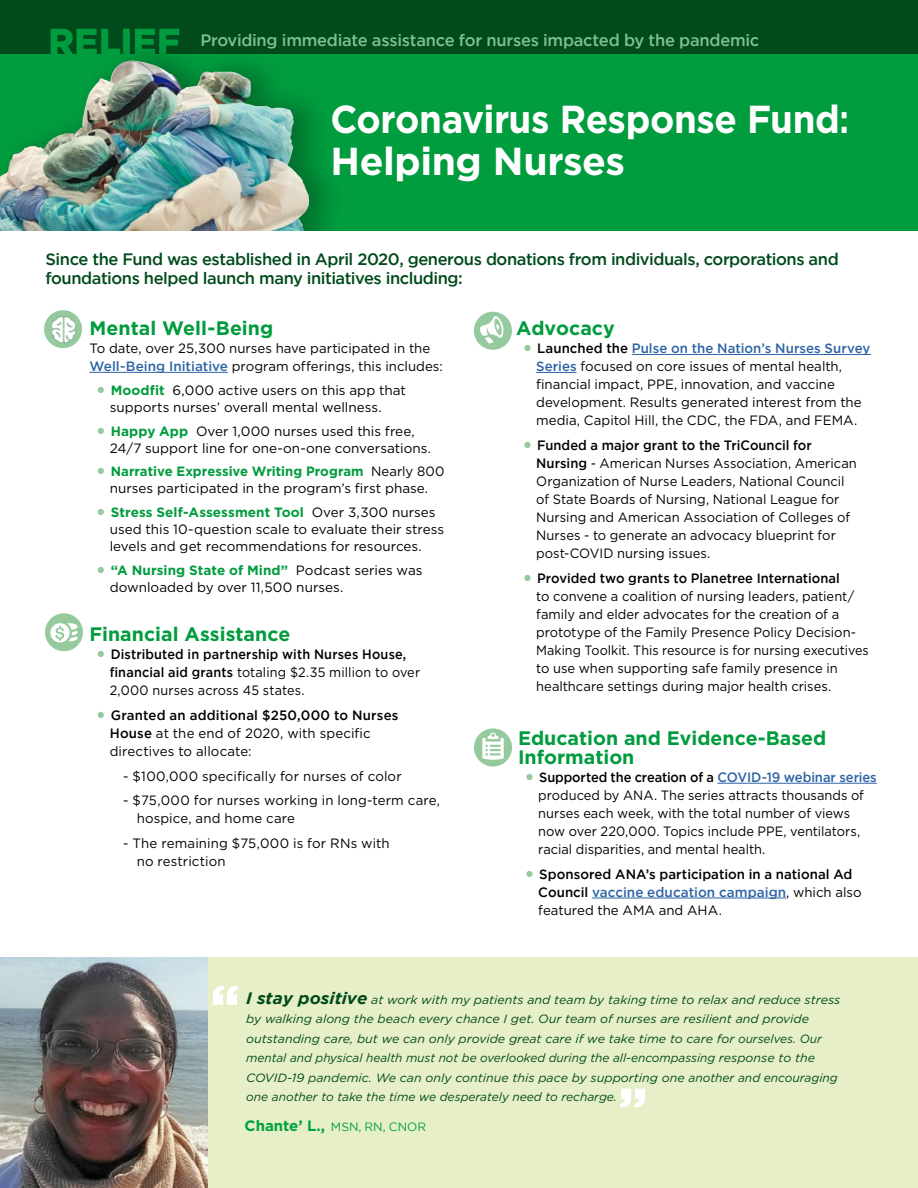
<style>
.page{position:relative;width:918px;height:1188px;background:#fff}
.page>*{position:absolute;margin:0;border:0;box-sizing:border-box;transform-origin:0 0}
.t1{font:700 39px/42px "Gotham HTF";letter-spacing:-.01em;color:#fff;scale:.94 1}
.t2{font:900 37.5px "Gotham HTF";letter-spacing:.01em;color:#009c3e;scale:.95 1}
.t3{font:700 19.5px/19.5px "Gotham HTF";color:#009c3e}
.t4{font:500 16.5px/19.8px "Gotham";letter-spacing:-.025em;color:#004a1b}
.t5{font:500 16.5px "Gotham";letter-spacing:-.015em;color:#7fc18d}
.t6{font:13.5px/18px "Gotham HTF";color:#000}
.t7{font:13.5px/18px "Gotham HTF";color:#000;scale:.96 1}
.t8{font:13.5px/18px "Gotham HTF";color:#000;scale:.95 1}
.t9{font:500 13.5px/18px "Gotham";letter-spacing:.005em;color:#000}
.t10{font:500 13.5px "Gotham";letter-spacing:.005em;color:#000;scale:.96 1}
.t11{font:13.5px/18px "Gotham HTF";color:#000;scale:.94 1}
.t12{font:500 13.5px "Gotham";letter-spacing:.005em;color:#000;scale:.95 1}
.t13{font:500 13.5px "Gotham";letter-spacing:.005em;color:#2f64a5}
.t14{font:500 13.5px "Gotham";letter-spacing:.005em;color:#000;scale:.94 1}
.t15{font:italic 12px/19.5px "Gotham";color:#004a1b;scale:1.04 1}
.t16{font:12px "Gotham";color:#00a23c}
.s1{font-family:"Gotham";font-weight:500;color:#2f64a5}
.s2{color:#95ca9e}
.s3{font-weight:700;color:#009c3e}
.s4{font-family:"Gotham";font-weight:500}
.s5{color:#000}
.s6{color:#2f64a5}
.s7{font-family:"Gotham HTF";font-weight:400}
.s8{font-weight:700;font-size:16.5px}
.s9{font-weight:700;font-size:15px}
</style>
<div class="page">
<div style="left:0;top:0;width:918px;height:230px;background:#009c3e"></div>
<hr style="left:632px;top:354px;width:239px;height:1px;background:#2f64a5">
<hr style="left:536px;top:372px;width:41px;height:1px;background:#2f64a5">
<hr style="left:717px;top:783px;width:160px;height:1px;background:#2f64a5">
<hr style="left:592px;top:898px;width:194px;height:1px;background:#2f64a5">
<hr style="left:89px;top:372px;width:139px;height:1px;background:#2f64a5">
<div style="left:45px;top:613px;width:38px;height:38px;background:#95ca9e;border-radius:50%"></div>
<svg style="left:50px;top:623px;width:28px;height:20px"></svg>
<div style="left:474px;top:312px;width:38px;height:38px;background:#95ca9e;border-radius:50%"></div>
<svg style="left:479px;top:316px;width:25px;height:28px"></svg>
<div style="left:0;top:0;width:918px;height:54px;background:#004a1b"></div>
<div style="left:474px;top:728px;width:38px;height:39px;background:#95ca9e;border-radius:50%"></div>
<svg style="left:482px;top:733px;width:22px;height:27px"></svg>
<div style="left:0;top:957px;width:918px;height:231px;background:#e6efc7"></div>
<img style="left:0;top:957px;width:207px;height:231px">
<svg style="left:213px;top:986px;width:25px;height:19px"></svg>
<svg style="left:620px;top:1089px;width:25px;height:19px"></svg>
<div style="left:44px;top:310px;width:38px;height:38px;background:#95ca9e;border-radius:50%"></div>
<img style="left:49px;top:315px;width:28px;height:28px">
<div style="left:0;top:38px;width:346px;height:192px;background:#000;opacity:.28"></div>
<img style="left:0;top:41px;width:312px;height:189px">
<h2 class="t2" style="left:49px;top:20px;width:140px">RELIEF</h2>
<p class="t5" style="left:200px;top:29px;width:560px">Providing immediate assistance for nurses impacted by the pandemic</p>
<h1 class="t1" style="left:330px;top:97px;width:553px">Coronavirus Response Fund:<br>Helping Nurses</h1>
<p class="t4" style="left:46px;top:249px;width:795px">Since the Fund was established in April 2020, generous donations from individuals, corporations and foundations helped launch many initiatives including:</p>
<h3 class="t3" style="left:89px;top:318px;width:185px">Mental Well-Being</h3>
<p class="t6" style="left:89px;top:339px;width:355px">To date, over 25,300 nurses have participated in the<br><span class="s1">Well-Being Initiative</span> program offerings, this includes:</p>
<p class="t6" style="left:110px;top:382px;width:298px;line-height:17px;text-indent:-13px"><span class="s2">•</span> <span class="s3">Moodfit</span> 6,000 active users on this app that supports nurses’ overall mental wellness.</p>
<p class="t6" style="left:110px;top:422px;width:323px;line-height:17px;text-indent:-14px"><span class="s2">•</span> <span class="s3">Happy App</span> Over 1,000 nurses used this free,<br>24/7 support line for one-on-one conversations.</p>
<p class="t6" style="left:96px;top:463px;width:350px;line-height:17px;text-align:center"><span class="s2">•</span> <span class="s3">Narrative Expressive Writing Program</span> Nearly 800 nurses participated in the program’s first phase.</p>
<p class="t6" style="left:110px;top:504px;width:336px;line-height:17px;text-indent:-14px"><span class="s2">•</span> <span class="s3">Stress Self-Assessment Tool</span> Over 3,300 nurses used this 10-question scale to evaluate their stress levels and get recommendations for resources.</p>
<p class="t6" style="left:110px;top:561px;width:314px;line-height:17px;text-indent:-14px"><span class="s2">•</span> <span class="s3">“A Nursing State of Mind”</span> Podcast series was downloaded by over 11,500 nurses.</p>
<h3 class="t3" style="left:89px;top:624px;width:202px">Financial Assistance</h3>
<p class="t14" style="left:96px;top:645px;width:331px"><span class="s2">•</span> Distributed in partnership with Nurses House,</p>
<p class="t11" style="left:110px;top:663px;width:332px"><span class="s4">financial aid grants</span> totaling $2.35 million to over<br>2,000 nurses across 45 states.</p>
<p class="t9" style="left:96px;top:706px;width:304px"><span class="s2">•</span> Granted an additional $250,000 to Nurses</p>
<p class="t6" style="left:110px;top:724px;width:263px"><span class="s4">House</span> at the end of 2020, with specific directives to allocate:</p>
<p class="t6" style="left:123px;top:767px;width:280px">- $100,000 specifically for nurses of color</p>
<p class="t6" style="left:137px;top:791px;width:305px;text-indent:-14px">- $75,000 for nurses working in long-term care, hospice, and home care</p>
<p class="t6" style="left:137px;top:834px;width:254px;text-indent:-13px">- The remaining $75,000 is for RNs with no restriction</p>
<h3 class="t3" style="left:516px;top:318px;width:100px">Advocacy</h3>
<p class="t13" style="left:523px;top:340px;width:349px"><span class="s2">•</span> <span class="s5">Launched the</span> Pulse on the Nation’s Nurses Survey</p>
<p class="t6" style="left:536px;top:357px;width:327px"><span class="s1">Series</span> focused on core issues of mental health, financial impact, PPE, innovation, and vaccine development. Results generated interest from the media, Capitol Hill, the CDC, the FDA, and FEMA.</p>
<p class="t10" style="left:523px;top:437px;width:303px"><span class="s2">•</span> Funded a major grant to the TriCouncil for</p>
<p class="t7" style="left:536px;top:454px;width:335px"><span class="s4">Nursing</span> - American Nurses Association, American Organization of Nurse Leaders, National Council of State Boards of Nursing, National League for Nursing and American Association of Colleges of Nurses - to generate an advocacy blueprint for post-COVID nursing issues.</p>
<p class="t10" style="left:523px;top:569px;width:332px"><span class="s2">•</span> Provided two grants to Planetree International</p>
<p class="t7" style="left:536px;top:587px;width:348px">to convene a coalition of nursing leaders, patient/ family and elder advocates for the creation of a prototype of the Family Presence Policy Decision-Making Toolkit. This resource is for nursing executives to use when supporting safe family presence in healthcare settings during major health crises.</p>
<h3 class="t3" style="left:518px;top:728px;width:310px">Education and Evidence-Based<br>Information</h3>
<p class="t12" style="left:525px;top:769px;width:372px"><span class="s2">•</span> Supported the creation of a <span class="s6">COVID-19 webinar series</span></p>
<p class="t8" style="left:538px;top:786px;width:344px">produced by ANA. The series attracts thousands of nurses each week, with the total number of views now over 220,000. Topics include PPE, ventilators, racial disparities, and mental health.</p>
<p class="t9" style="left:538px;top:865px;width:325px;text-indent:-13px"><span class="s2">•</span> Sponsored ANA’s participation in a national Ad<br>Council <span class="s6">vaccine education campaign</span><span class="s7">, which also</span></p>
<p class="t6" style="left:538px;top:901px;width:185px">featured the AMA and AHA.</p>
<p class="t15" style="left:246px;top:989px;width:573px"><span class="s8">I stay positive</span> at work with my patients and team by taking time to relax and reduce stress by walking along the beach every chance I get. Our team of nurses are resilient and provide outstanding care, but we can only provide great care if we take time to care for ourselves. Our mental and physical health must not be overlooked during the all-encompassing response to the COVID-19 pandemic. We can only continue this pace by supporting one another and encouraging one another to take the time we desperately need to recharge.</p>
<p class="t16" style="left:245px;top:1119px;width:183px"><span class="s9">Chante’ L.,</span> MSN, RN, CNOR</p>
</div>
